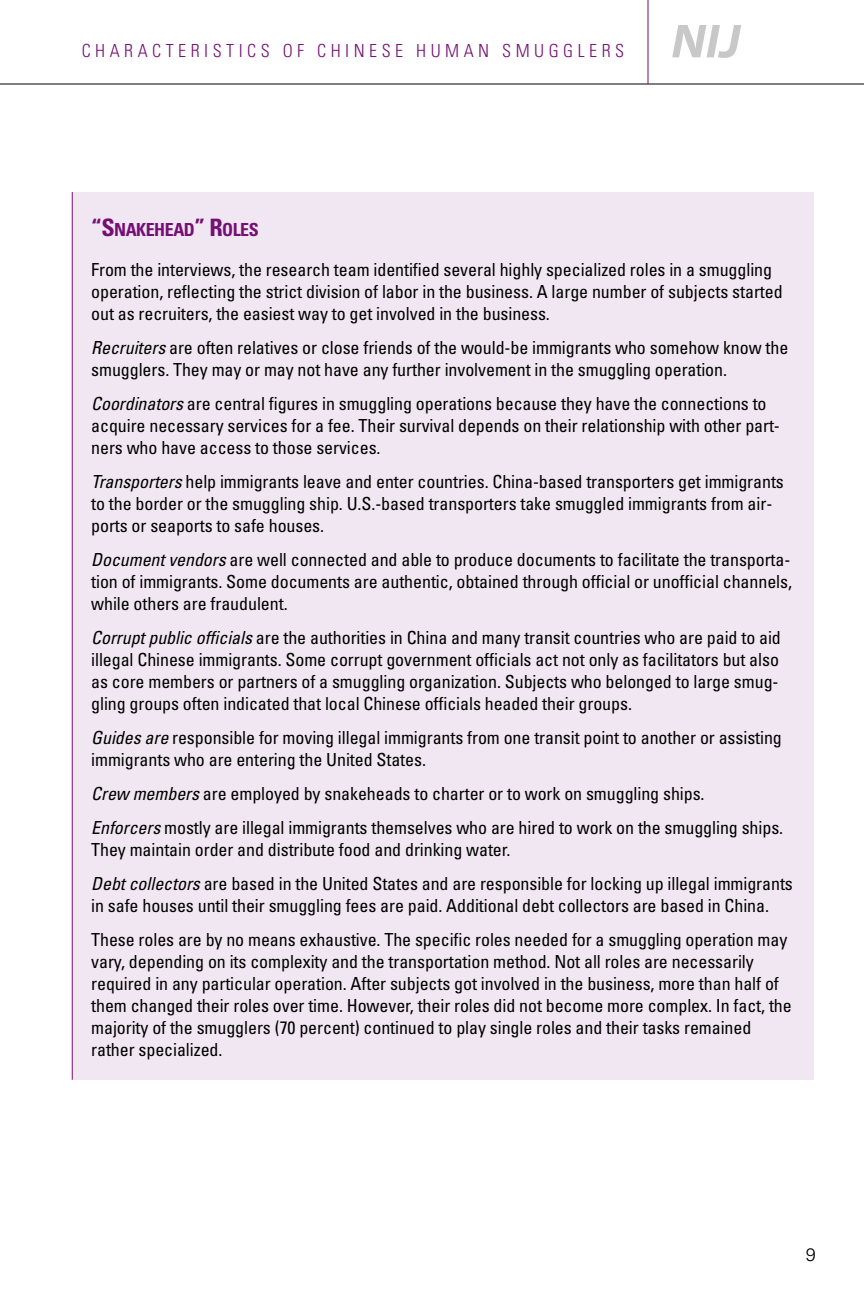
<style>
.page{position:relative;width:864px;height:1296px;background:#fff}
.page>*{position:absolute;margin:0;border:0;box-sizing:border-box;transform-origin:0 0}
.t1{font:condensed 18px/22px "Univers";letter-spacing:-.005em;color:#000}
.t2{font:300 condensed 18px "Univers";letter-spacing:.25em;color:#760f75}
.t3{font:700 condensed 18px "Univers";letter-spacing:-.025em;color:#760f75}
.t4{font:300 18px "Univers";color:#000}
.s1{font-size:24px}
.s2{font-style:italic}
</style>
<div class="page">
<hr style="left:0;top:84px;width:864px;height:1px;background:#000">
<hr style="left:648px;top:0;width:1px;height:84px;background:#760f75">
<svg style="left:672px;top:25px;width:69px;height:33px"></svg>
<div style="left:72px;top:192px;width:742px;height:888px;background:#f1e7f2"></div>
<hr style="left:72px;top:192px;width:1px;height:888px;background:#760f75">
<p class="t2" style="left:82px;top:44px;width:544px">CHARACTERISTICS OF CHINESE HUMAN SMUGGLERS</p>
<p class="t3" style="left:91px;top:223px;width:169px"><span class="s1">“S</span>NAKEHEAD<span class="s1">” R</span>OLES</p>
<p class="t1" style="left:91px;top:260px;width:693px">From the interviews, the research team identified several highly specialized roles in a smuggling operation, reflecting the strict division of labor in the business. A large number of subjects started out as recruiters, the easiest way to get involved in the business.</p>
<p class="t1" style="left:91px;top:338px;width:699px"><span class="s2">Recruiters</span> are often relatives or close friends of the would-be immigrants who somehow know the smugglers. They may or may not have any further involvement in the smuggling operation.</p>
<p class="t1" style="left:91px;top:394px;width:690px"><span class="s2">Coordinators</span> are central figures in smuggling operations because they have the connections to acquire necessary services for a fee. Their survival depends on their relationship with other part&shy;ners who have access to those services.</p>
<p class="t1" style="left:91px;top:472px;width:694px"><span class="s2">Transporters</span> help immigrants leave and enter countries. China-based transporters get immigrants to the border or the smuggling ship. U.S.-based transporters take smuggled immigrants from air&shy;ports or seaports to safe houses.</p>
<p class="t1" style="left:91px;top:550px;width:702px;text-align:justify"><span class="s2">Document vendors</span> are well connected and able to produce documents to facilitate the transporta&shy;tion of immigrants. Some documents are authentic, obtained through official or unofficial channels, while others are fraudulent.</p>
<p class="t1" style="left:91px;top:628px;width:691px"><span class="s2">Corrupt public officials</span> are the authorities in China and many transit countries who are paid to aid illegal Chinese immigrants. Some corrupt government officials act not only as facilitators but also as core members or partners of a smuggling organization. Subjects who belonged to large smug&shy;gling groups often indicated that local Chinese officials headed their groups.</p>
<p class="t1" style="left:91px;top:728px;width:692px"><span class="s2">Guides are</span> responsible for moving illegal immigrants from one transit point to another or assisting immigrants who are entering the United States.</p>
<p class="t1" style="left:91px;top:778px;width:694px;line-height:34px"><span class="s2">Crew members</span> are employed by snakeheads to charter or to work on smuggling ships.<br><span class="s2">Enforcers</span> mostly are illegal immigrants themselves who are hired to work on the smuggling ships.</p>
<p class="t1" style="left:91px;top:874px;width:703px"><span class="s2">Debt collectors</span> are based in the United States and are responsible for locking up illegal immigrants in safe houses until their smuggling fees are paid. Additional debt collectors are based in China.</p>
<p class="t1" style="left:91px;top:930px;width:698px">These roles are by no means exhaustive. The specific roles needed for a smuggling operation may</p>
<p class="t1" style="left:91px;top:974px;width:689px">required in any particular operation. After subjects got involved in the business, more than half of</p>
<p class="t1" style="left:91px;top:1018px;width:662px">majority of the smugglers (70 percent) continued to play single roles and their tasks remained rather specialized.</p>
<p class="t1" style="left:91px;top:840px;width:421px">They maintain order and distribute food and drinking water.</p>
<p class="t1" style="left:91px;top:952px;width:664px">vary, depending on its complexity and the transportation method. Not all roles are necessarily</p>
<p class="t1" style="left:91px;top:996px;width:702px">them changed their roles over time. However, their roles did not become more complex. In fact, the</p>
<p class="t4" style="left:806px;top:1248px;width:12px">9</p>
</div>
